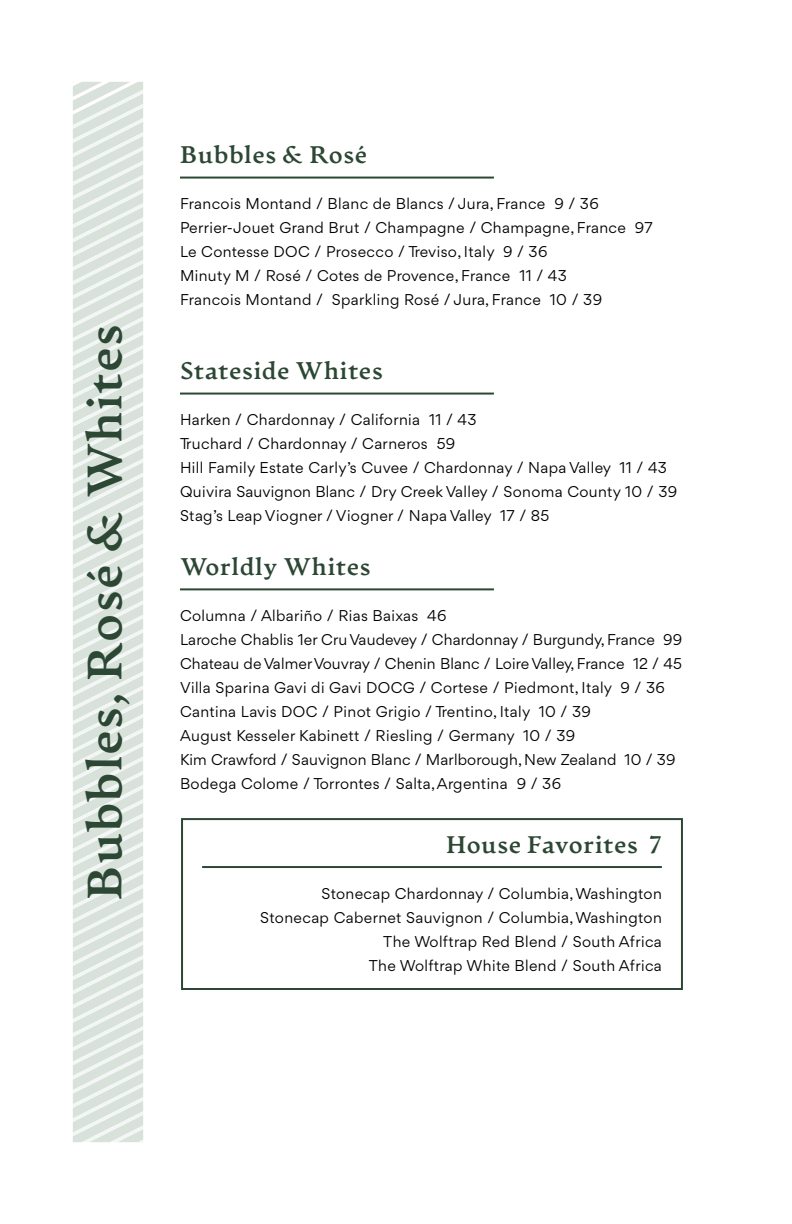
<style>
.page{position:relative;width:792px;height:1224px;background:#fff}
.page>*{position:absolute;margin:0;border:0;box-sizing:border-box;transform-origin:0 0}
.t1{font:700 48px "Artifex CF Extra";letter-spacing:.025em;color:#2c4734}
.t2{font:700 24px "Artifex CF Extra";letter-spacing:.02em;color:#2c4734}
.t3{font:15px/24px "Gordita";letter-spacing:.025em;color:#000}
</style>
<div class="page">
<hr style="left:180px;top:177px;width:314px;height:2px;background:#2c4734">
<hr style="left:180px;top:393px;width:314px;height:2px;background:#2c4734">
<hr style="left:180px;top:588px;width:314px;height:2px;background:#2c4734">
<div style="left:181px;top:818px;width:502px;height:172px;border:2px solid #2c4734"></div>
<hr style="left:202px;top:866px;width:460px;height:2px;background:#2c4734">
<svg style="left:73px;top:90px;width:70px;height:1052px"></svg>
<h1 class="t1" style="left:76px;top:900px;width:577px;rotate:-90deg">Bubbles, Rosé &amp; Whites</h1>
<h2 class="t2" style="left:180px;top:140px;width:189px">Bubbles &amp; Rosé</h2>
<p class="t3" style="left:180px;top:192px;width:474px">Francois Montand / Blanc de Blancs / Jura, France 9 / 36<br>Perrier-Jouet Grand Brut / Champagne / Champagne, France 97<br>Le Contesse DOC / Prosecco / Treviso, Italy 9 / 36<br>Minuty M / Rosé / Cotes de Provence, France 11 / 43<br>Francois Montand / Sparkling Rosé / Jura, France 10 / 39</p>
<h2 class="t2" style="left:180px;top:356px;width:204px">Stateside Whites</h2>
<p class="t3" style="left:180px;top:408px;width:499px">Harken / Chardonnay / California 11 / 43<br>Truchard / Chardonnay / Carneros 59<br>Hill Family Estate Carly’s Cuvee / Chardonnay / Napa Valley 11 / 43<br>Quivira Sauvignon Blanc / Dry Creek Valley / Sonoma County 10 / 39<br>Stag’s Leap Viogner / Viogner / Napa Valley 17 / 85</p>
<h2 class="t2" style="left:180px;top:552px;width:192px">Worldly Whites</h2>
<p class="t3" style="left:180px;top:603px;width:504px">Columna / Albariño / Rias Baixas 46<br>Laroche Chablis 1er Cru Vaudevey / Chardonnay / Burgundy, France 99<br>Chateau de Valmer Vouvray / Chenin Blanc / Loire Valley, France 12 / 45<br>Villa Sparina Gavi di Gavi DOCG / Cortese / Piedmont, Italy 9 / 36<br>Cantina Lavis DOC / Pinot Grigio / Trentino, Italy 10 / 39<br>August Kesseler Kabinett / Riesling / Germany 10 / 39<br>Kim Crawford / Sauvignon Blanc / Marlborough, New Zealand 10 / 39<br>Bodega Colome / Torrontes / Salta, Argentina 9 / 36</p>
<h2 class="t2" style="left:446px;top:830px;width:217px">House Favorites 7</h2>
<p class="t3" style="left:260px;top:881px;width:403px;text-align:right">Stonecap Chardonnay / Columbia, Washington Stonecap Cabernet Sauvignon / Columbia, Washington The Wolftrap Red Blend / South Africa<br>The Wolftrap White Blend / South Africa</p>
</div>
